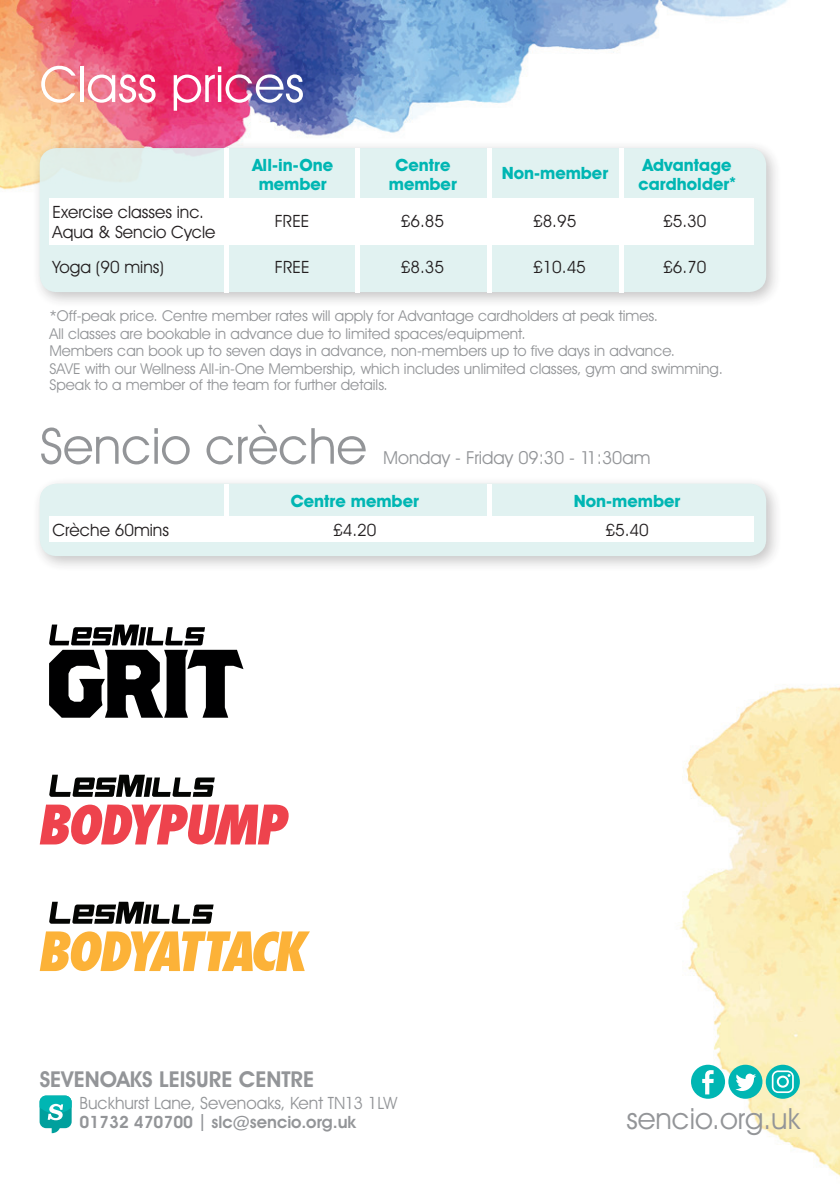
<style>
.page{position:relative;width:840px;height:1191px;background:#fff}
.page>*{position:absolute;margin:0;border:0;box-sizing:border-box;transform-origin:0 0}
.t1{font:50px "Avant Garde IT Cby BT";color:#939598}
.t2{font:50px "Avant Garde IT Cby BT";color:#fff}
.t3{font:29.4px "Avant Garde IT Cby BT";color:#939598}
.t4{font:600 22px "Avant Garde IT Cby BT";color:#939598}
.t5{font:18px "Avant Garde IT Cby BT";color:#939598}
.t6{font:17px/34.4px "Avant Garde IT Cby BT";color:#231f20}
.t7{font:700 17px "Avant Garde IT Cby BT";color:#00b6b3}
.t8{font:17px "Avant Garde IT Cby BT";color:#939598}
.t9{font:600 17px "Avant Garde IT Cby BT";color:#939598}
.t10{font:15px/18.8px "Avant Garde IT Cby BT";color:#939598}
</style>
<div class="page">
<img style="left:0;top:0;width:839px;height:1175px">
<div style="left:31px;top:140px;width:751px;height:168px;background:#231f20;opacity:.3"></div>
<div style="left:40px;top:148px;width:725px;height:144px;background:#def1f0;border-radius:17px"></div>
<div style="left:49px;top:199px;width:704px;height:46px;background:#fff"></div>
<div style="left:486px;top:148px;width:5px;height:144px;background:#fff"></div>
<div style="left:224px;top:148px;width:5px;height:144px;background:#fff"></div>
<div style="left:355px;top:148px;width:5px;height:144px;background:#fff"></div>
<div style="left:31px;top:475px;width:751px;height:97px;background:#231f20;opacity:.3"></div>
<div style="left:40px;top:483px;width:725px;height:73px;background:#def1f0;border-radius:17px"></div>
<div style="left:49px;top:516px;width:704px;height:26px;background:#fff"></div>
<div style="left:224px;top:483px;width:5px;height:52px;background:#fff"></div>
<div style="left:486px;top:483px;width:5px;height:52px;background:#fff"></div>
<div style="left:618px;top:148px;width:5px;height:144px;background:#fff"></div>
<svg style="left:40px;top:1095px;width:32px;height:38px"></svg>
<div style="left:690px;top:1064px;width:34px;height:34px;background:#00b6b3;border-radius:50%"></div>
<svg style="left:702px;top:1070px;width:11px;height:24px"></svg>
<div style="left:728px;top:1064px;width:34px;height:34px;background:#00b6b3;border-radius:50%"></div>
<svg style="left:765px;top:1064px;width:34px;height:34px"></svg>
<svg style="left:735px;top:1073px;width:20px;height:18px"></svg>
<svg style="left:771px;top:1070px;width:22px;height:23px"></svg>
<svg style="left:49px;top:624px;width:194px;height:93px"></svg>
<svg style="left:49px;top:774px;width:166px;height:23px"></svg>
<svg style="left:40px;top:804px;width:248px;height:40px"></svg>
<svg style="left:49px;top:901px;width:164px;height:22px"></svg>
<svg style="left:40px;top:931px;width:270px;height:40px"></svg>
<h1 class="t2" style="left:40px;top:54px;width:266px">Class prices</h1>
<p class="t6" style="left:52px;top:195px;width:153px">Exercise classes inc.</p>
<p class="t6" style="left:52px;top:215px;width:164px">Aqua &amp; Sencio Cycle<br>Yoga (90 mins)</p>
<p class="t7" style="left:252px;top:154px;width:82px">All-in-One</p>
<p class="t7" style="left:395px;top:154px;width:57px">Centre</p>
<p class="t7" style="left:501px;top:162px;width:108px">Non-member</p>
<p class="t7" style="left:642px;top:154px;width:90px">Advantage</p>
<p class="t7" style="left:258px;top:173px;width:70px">member</p>
<p class="t7" style="left:388px;top:173px;width:70px">member</p>
<p class="t7" style="left:638px;top:173px;width:99px">cardholder<sup>*</sup></p>
<p class="t6" style="left:274px;top:203px;width:36px">FREE</p>
<p class="t6" style="left:400px;top:203px;width:45px">£6.85</p>
<p class="t6" style="left:532px;top:203px;width:45px">£8.95</p>
<p class="t6" style="left:662px;top:203px;width:45px">£5.30</p>
<p class="t6" style="left:274px;top:249px;width:36px">FREE</p>
<p class="t6" style="left:400px;top:249px;width:45px">£8.35</p>
<p class="t6" style="left:532px;top:249px;width:54px">£10.45</p>
<p class="t6" style="left:662px;top:249px;width:45px">£6.70</p>
<p class="t10" style="left:49px;top:306px;width:610px">*Off-peak price. Centre member rates will apply for Advantage cardholders at peak times.<br>All classes are bookable in advance due to limited spaces/equipment.</p>
<p class="t10" style="left:49px;top:341px;width:674px">Members can book up to seven days in advance, non-members up to five days in advance.<br>SAVE with our Wellness All-in-One Membership, which includes unlimited classes, gym and swimming.</p>
<p class="t10" style="left:49px;top:375px;width:340px">Speak to a member of the team for further details.</p>
<h1 class="t1" style="left:40px;top:415px;width:328px">Sencio crèche</h1>
<p class="t5" style="left:383px;top:446px;width:269px">Monday - Friday 09:30 - 11:30am</p>
<p class="t7" style="left:290px;top:491px;width:130px">Centre member</p>
<p class="t7" style="left:573px;top:491px;width:108px">Non-member</p>
<p class="t6" style="left:52px;top:512px;width:118px">Crèche 60mins</p>
<p class="t6" style="left:333px;top:512px;width:45px">£4.20</p>
<p class="t6" style="left:605px;top:512px;width:45px">£5.40</p>
<h3 class="t4" style="left:40px;top:1066px;width:276px">SEVENOAKS LEISURE CENTRE</h3>
<p class="t8" style="left:79px;top:1092px;width:319px">Buckhurst Lane, Sevenoaks, Kent TN13 1LW</p>
<p class="t9" style="left:79px;top:1111px;width:278px">01732 470700 | slc@sencio.org.uk</p>
<h2 class="t3" style="left:626px;top:1101px;width:175px">sencio.org.uk</h2>
</div>
